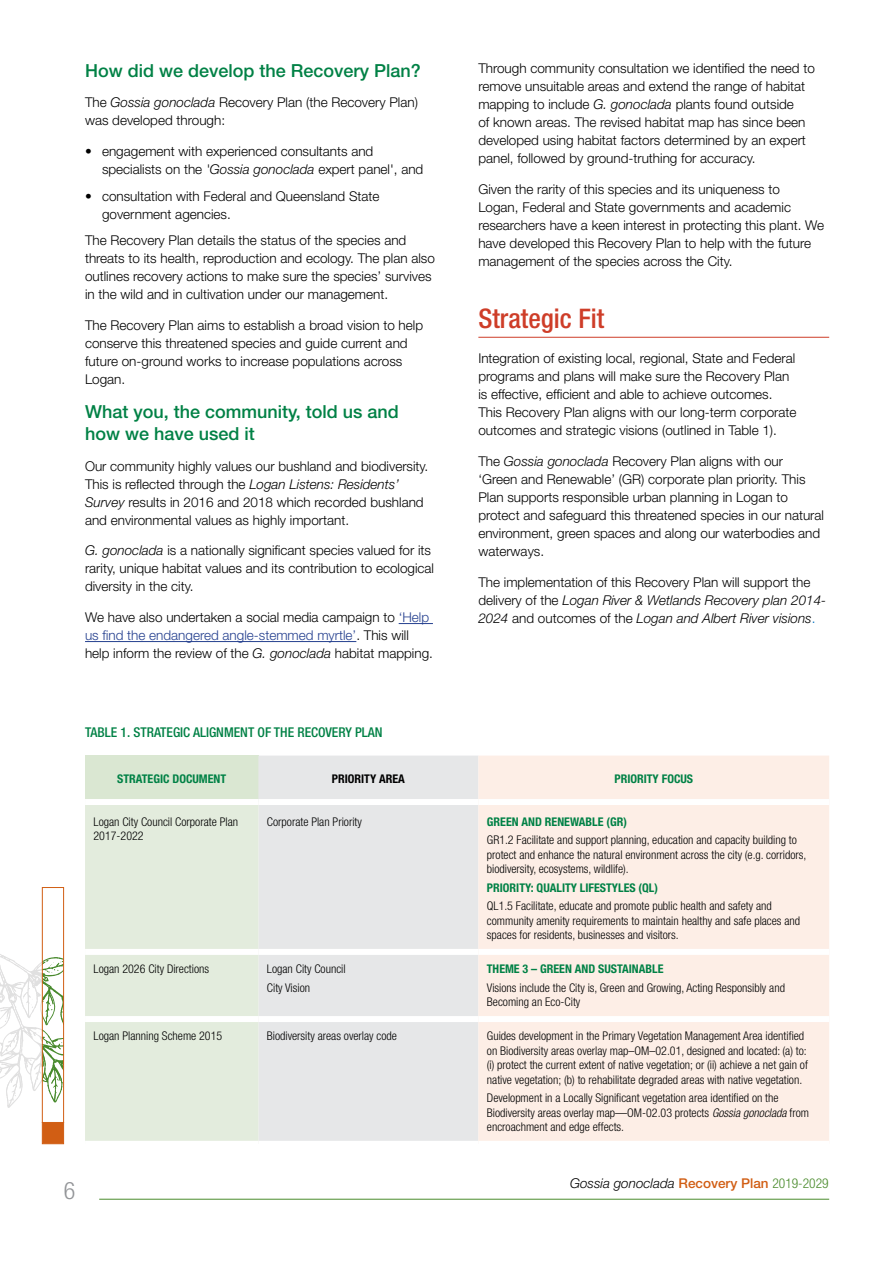
<style>
.page{position:relative;width:893px;height:1263px;background:#fff}
.page>*{position:absolute;margin:0;border:0;box-sizing:border-box;transform-origin:0 0}
.HEADING_2{font:500 condensed 27px "Helvetica Neue LT Std";color:#ce3d28}
.t1{font:300 condensed 24px "Helvetica Neue LT Std";color:#939598}
.HEADING_3{font:500 18px/21.6px "Helvetica Neue LT Std";color:#008145}
.BODY_COPY{font:300 13.5px/18px "Helvetica Neue LT Std";color:#000}
.TABLE_NAME{font:500 condensed 13.5px "Helvetica Neue LT Std";color:#008145}
.t2{font:italic 300 13.5px "Helvetica Neue LT Std";color:#000}
.TABLE_TEXT{font:300 condensed 12px/14.4px "Helvetica Neue LT Std";color:#000}
.TABLE_HEADERS{font:700 condensed 12px "Helvetica Neue LT Std";color:#008145}
.TABLE_HEADERS-2{font:700 condensed 12px "Helvetica Neue LT Std";color:#000}
.s1{font-style:italic}
.s2{color:#25408f}
.s3{color:#0070c0}
.s4{font-weight:700;color:#008145}
.s5{font-weight:500;font-style:normal;color:#d15e14}
.s6{font-style:normal;font-stretch:condensed;color:#4a8b2c}
</style>
<div class="page">
<hr style="left:399px;top:623px;width:34px;height:1px;background:#25408f">
<hr style="left:85px;top:641px;width:271px;height:1px;background:#25408f">
<hr style="left:478px;top:337px;width:351px;height:1px;background:#ce3d28">
<div style="left:85px;top:755px;width:173px;height:47px;background:#dae7d2"></div>
<div style="left:258px;top:755px;width:220px;height:386px;background:#e6e7e8"></div>
<div style="left:478px;top:755px;width:351px;height:386px;background:#fdeee6"></div>
<div style="left:85px;top:805px;width:173px;height:336px;background:#e3ecdd"></div>
<div style="left:85px;top:949px;width:173px;height:6px;background:#fff"></div>
<div style="left:258px;top:949px;width:220px;height:6px;background:#fff"></div>
<div style="left:478px;top:949px;width:351px;height:6px;background:#fff"></div>
<div style="left:85px;top:1016px;width:173px;height:6px;background:#fff"></div>
<div style="left:258px;top:1016px;width:220px;height:6px;background:#fff"></div>
<div style="left:478px;top:1016px;width:351px;height:6px;background:#fff"></div>
<div style="left:85px;top:799px;width:173px;height:6px;background:#fff"></div>
<div style="left:258px;top:799px;width:220px;height:6px;background:#fff"></div>
<div style="left:478px;top:799px;width:351px;height:6px;background:#fff"></div>
<div style="left:42px;top:1122px;width:22px;height:22px;background:#d15e14;border:1px solid #d15e14"></div>
<svg style="left:0;top:935px;width:62px;height:173px"></svg>
<div style="left:42px;top:887px;width:22px;height:236px;border:1px solid #d15e14"></div>
<hr style="left:99px;top:1199px;width:730px;height:1px;background:#4a8b2c">
<h3 class="HEADING_3" style="left:85px;top:59px;width:337px">How did we develop the Recovery Plan?</h3>
<p class="BODY_COPY" style="left:85px;top:93px;width:334px">The <span class="s1">Gossia gonoclada</span> Recovery Plan (the Recovery Plan) was developed through:</p>
<p class="BODY_COPY" style="left:102px;top:142px;width:323px;text-indent:-17px">• engagement with experienced consultants and specialists on the <span class="s1">'Gossia gonoclada</span> expert panel', and</p>
<p class="BODY_COPY" style="left:102px;top:187px;width:279px;text-indent:-17px">• consultation with Federal and Queensland State government agencies.</p>
<p class="BODY_COPY" style="left:85px;top:231px;width:351px">The Recovery Plan details the status of the species and threats to its health, reproduction and ecology. The plan also outlines recovery actions to make sure the species’ survives in the wild and in cultivation under our management.</p>
<p class="BODY_COPY" style="left:85px;top:316px;width:340px">The Recovery Plan aims to establish a broad vision to help conserve this threatened species and guide current and future on-ground works to increase populations across Logan.</p>
<h3 class="HEADING_3" style="left:85px;top:401px;width:315px">What you, the community, told us and how we have used it</h3>
<p class="BODY_COPY" style="left:85px;top:457px;width:345px">Our community highly values our bushland and biodiversity.<br>This is reflected through the <span class="s1">Logan Listens: Residents’ Survey</span> results in 2016 and 2018 which recorded bushland and environmental values as highly important.</p>
<p class="BODY_COPY" style="left:85px;top:541px;width:351px"><span class="s1">G. gonoclada</span> is a nationally significant species valued for its rarity, unique habitat values and its contribution to ecological diversity in the city.</p>
<p class="BODY_COPY" style="left:85px;top:608px;width:349px">We have also undertaken a social media campaign to <span class="s2">‘Help us find the endangered angle-stemmed myrtle’</span>. This will help inform the review of the <span class="s1">G. gonoclada</span> habitat mapping.</p>
<p class="BODY_COPY" style="left:478px;top:59px;width:338px">Through community consultation we identified the need to remove unsuitable areas and extend the range of habitat mapping to include <span class="s1">G. gonoclada</span> plants found outside<br>of known areas. The revised habitat map has since been developed using habitat factors determined by an expert panel, followed by ground-truthing for accuracy.</p>
<p class="BODY_COPY" style="left:478px;top:180px;width:347px">Given the rarity of this species and its uniqueness to<br>Logan, Federal and State governments and academic researchers have a keen interest in protecting this plant. We have developed this Recovery Plan to help with the future management of the species across the City.</p>
<h2 class="HEADING_2" style="left:478px;top:303px;width:127px">Strategic Fit</h2>
<p class="BODY_COPY" style="left:478px;top:349px;width:320px">Integration of existing local, regional, State and Federal programs and plans will make sure the Recovery Plan is effective, efficient and able to achieve outcomes.<br>This Recovery Plan aligns with our long-term corporate outcomes and strategic visions (outlined in Table 1).</p>
<p class="BODY_COPY" style="left:478px;top:452px;width:347px">The <span class="s1">Gossia gonoclada</span> Recovery Plan aligns with our ‘Green and Renewable’ (GR) corporate plan priority. This Plan supports responsible urban planning in Logan to protect and safeguard this threatened species in our natural environment, green spaces and along our waterbodies and waterways.</p>
<p class="BODY_COPY" style="left:478px;top:573px;width:349px">The implementation of this Recovery Plan will support the delivery of the <span class="s1">Logan River &amp; Wetlands Recovery plan 2014-<br>2024</span> and outcomes of the <span class="s1">Logan and Albert River visions</span><span class="s3">.</span></p>
<h3 class="TABLE_NAME" style="left:85px;top:724px;width:299px">TABLE 1. STRATEGIC ALIGNMENT OF THE RECOVERY PLAN</h3>
<h3 class="TABLE_HEADERS" style="left:117px;top:771px;width:111px">STRATEGIC DOCUMENT</h3>
<h3 class="TABLE_HEADERS-2" style="left:332px;top:771px;width:75px">PRIORITY AREA</h3>
<h3 class="TABLE_HEADERS" style="left:614px;top:771px;width:80px">PRIORITY FOCUS</h3>
<p class="TABLE_TEXT" style="left:94px;top:814px;width:146px">Logan City Council Corporate Plan<br>2017-2022</p>
<p class="TABLE_TEXT" style="left:267px;top:814px;width:97px">Corporate Plan Priority</p>
<p class="TABLE_TEXT" style="left:487px;top:812px;width:312px;line-height:18.6px"><span class="s4">GREEN AND RENEWABLE (GR)<br></span>GR1.2 Facilitate and support planning, education and capacity building to</p>
<p class="TABLE_TEXT" style="left:487px;top:847px;width:321px">protect and enhance the natural environment across the city (e.g. corridors, biodiversity, ecosystems, wildlife).</p>
<p class="TABLE_TEXT" style="left:487px;top:878px;width:286px;line-height:18.6px"><span class="s4">PRIORITY: QUALITY LIFESTYLES (QL)<br></span>QL1.5 Facilitate, educate and promote public health and safety and</p>
<p class="TABLE_TEXT" style="left:487px;top:913px;width:315px">community amenity requirements to maintain healthy and safe places and spaces for residents, businesses and visitors.</p>
<p class="TABLE_TEXT" style="left:94px;top:962px;width:117px">Logan 2026 City Directions</p>
<p class="TABLE_TEXT" style="left:267px;top:962px;width:80px">Logan City Council</p>
<p class="TABLE_TEXT" style="left:267px;top:980px;width:45px">City Vision</p>
<p class="TABLE_TEXT" style="left:487px;top:959px;width:300px;line-height:18.6px"><span class="s4">THEME 3 – GREEN AND SUSTAINABLE<br></span>Visions include the City is, Green and Growing, Acting Responsibly and</p>
<p class="TABLE_TEXT" style="left:487px;top:995px;width:95px">Becoming an Eco-City</p>
<p class="TABLE_TEXT" style="left:94px;top:1029px;width:130px">Logan Planning Scheme 2015</p>
<p class="TABLE_TEXT" style="left:267px;top:1029px;width:132px">Biodiversity areas overlay code</p>
<p class="TABLE_TEXT" style="left:487px;top:1029px;width:323px">Guides development in the Primary Vegetation Management Area identified on Biodiversity areas overlay map–OM–02.01, designed and located: (a) to: (i) protect the current extent of native vegetation; or (ii) achieve a net gain of native vegetation; (b) to rehabilitate degraded areas with native vegetation.</p>
<p class="TABLE_TEXT" style="left:487px;top:1091px;width:324px">Development in a Locally Significant vegetation area identified on the<br>Biodiversity areas overlay map—OM-02.03 protects <span class="s1">Gossia gonoclada</span> from encroachment and edge effects.</p>
<h2 class="t1" style="left:64px;top:1176px;width:13px">6</h2>
<p class="t2" style="left:570px;top:1175px;width:260px">Gossia gonoclada <span class="s5">Recovery Plan</span> <span class="s6">2019-2029</span></p>
</div>
